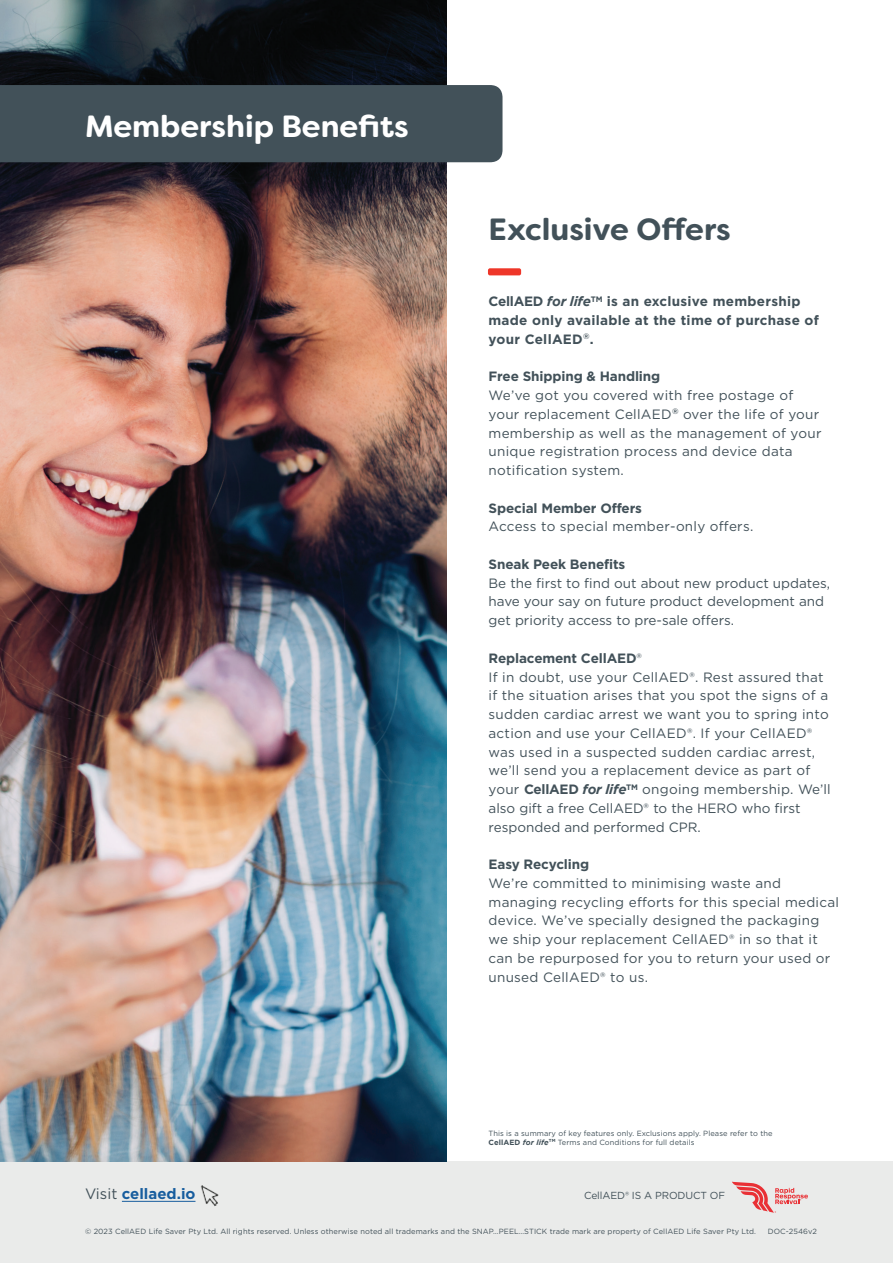
<style>
.page{position:relative;width:893px;height:1263px;background:#fff}
.page>*{position:absolute;margin:0;border:0;box-sizing:border-box;transform-origin:0 0}
.t1{font:700 30.75px "Filson Soft";color:#fff}
.t2{font:700 30.75px "Filson Soft";color:#425159}
.t3{font:700 15px "Gotham";color:#175d9e}
.t4{font:13.5px/18.8px "Gotham";letter-spacing:.02em;color:#425159}
.t5{font:13.5px/18.8px "Gotham";color:#425159}
.t6{font:700 13.5px/18.8px "Gotham";letter-spacing:.02em;color:#425159}
.t7{font:700 13.5px "Gotham";letter-spacing:-.01em;color:#425159}
.t8{font:10.2px "Gotham";letter-spacing:-.01em;color:#425159}
.t9{font:7.5px/9px "Gotham";letter-spacing:.01em;color:#425159}
.s1{font-style:italic}
.s2{font-weight:700}
.s3{font-weight:700;font-style:italic}
.s4{font-weight:400;color:#425159}
</style>
<div class="page">
<div style="left:0;top:1162px;width:893px;height:101px;background:#eaebea"></div>
<img style="left:0;top:0;width:446px;height:1162px">
<div style="left:0;top:85px;width:502px;height:77px;background:#425159"></div>
<hr style="left:122px;top:1201px;width:73px;height:1px;background:#175d9e">
<img style="left:201px;top:1185px;width:18px;height:21px">
<div style="left:488px;top:268px;width:33px;height:7px;background:#ee3629;border-radius:2px"></div>
<svg style="left:732px;top:1181px;width:76px;height:32px"></svg>
<h1 class="t1" style="left:85px;top:106px;width:325px">Membership Benefits</h1>
<h1 class="t2" style="left:489px;top:210px;width:244px">Exclusive Offers</h1>
<p class="t6" style="left:489px;top:292px;width:332px">CellAED <span class="s1">for life</span><sup>TM</sup> is an exclusive membership made only available at the time of purchase of your CellAED<sup>®</sup>.</p>
<p class="t7" style="left:489px;top:369px;width:173px">Free Shipping &amp; Handling</p>
<p class="t4" style="left:489px;top:386px;width:334px">We’ve got you covered with free postage of your replacement CellAED<sup>®</sup> over the life of your membership as well as the management of your unique registration process and device data notification system.</p>
<p class="t7" style="left:489px;top:500px;width:155px">Special Member Offers</p>
<p class="t4" style="left:489px;top:517px;width:266px">Access to special member-only offers.</p>
<p class="t7" style="left:489px;top:556px;width:138px">Sneak Peek Benefits</p>
<p class="t5" style="left:489px;top:573px;width:343px">Be the first to find out about new product updates, have your say on future product development and get priority access to pre-sale offers.</p>
<p class="t4" style="left:489px;top:648px;width:343px"><span class="s2">Replacement CellAED</span>®<br>If in doubt, use your CellAED®. Rest assured that if the situation arises that you spot the signs of a sudden cardiac arrest we want you to spring into action and use your CellAED®. If your CellAED® was used in a suspected sudden cardiac arrest, we’ll send you a replacement device as part of your <span class="s2">CellAED</span> <span class="s3">for life</span><sup>TM</sup> ongoing membership. We’ll also gift a free CellAED® to the HERO who first responded and performed CPR.</p>
<p class="t7" style="left:489px;top:856px;width:102px">Easy Recycling</p>
<p class="t4" style="left:489px;top:873px;width:352px">We’re committed to minimising waste and managing recycling efforts for this special medical device. We’ve specially designed the packaging we ship your replacement CellAED® in so that it can be repurposed for you to return your used or unused CellAED® to us.</p>
<p class="t9" style="left:489px;top:1128px;width:286px">This is a summary of key features only. Exclusions apply. Please refer to the<br><span class="s2">CellAED</span> <span class="s3">for life</span><sup>TM</sup> Terms and Conditions for full details</p>
<p class="t3" style="left:85px;top:1185px;width:112px"><span class="s4">Visit</span> cellaed.io</p>
<p class="t9" style="left:85px;top:1227px;width:672px">© 2023 CellAED Life Saver Pty Ltd. All rights reserved. Unless otherwise noted all trademarks and the SNAP…PEEL…STICK trade mark are property of CellAED Life Saver Pty Ltd.</p>
<p class="t9" style="left:768px;top:1227px;width:51px">DOC-2546v2</p>
<p class="t8" style="left:584px;top:1189px;width:143px">CellAED® IS A PRODUCT OF</p>
</div>
